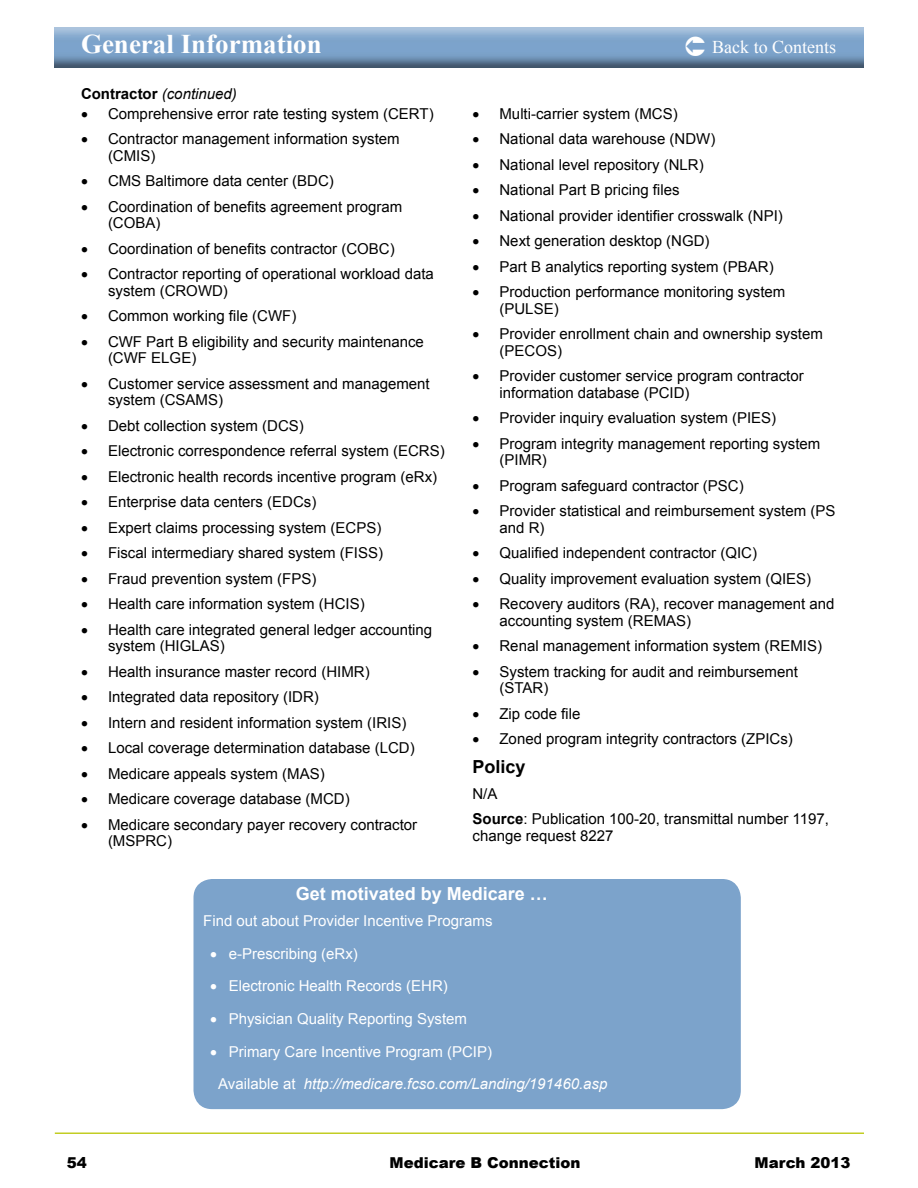
<style>
.page{position:relative;width:918px;height:1188px;background:#fff}
.page>*{position:absolute;margin:0;border:0;box-sizing:border-box;transform-origin:0 0}
.t1{font:700 27px "Times New Roman";color:#fff}
.t2{font:700 18px "Arial";color:#fff}
.t3{font:18px "Times New Roman";color:#fff}
.t4{font:700 18px "Arial";color:#000}
.t5{font:15px/16.5px "Arial";color:#000}
.t6{font:15px/32.7px "Arial";color:#fff}
.t7{font:900 15px "Arial";color:#000}
.t8{font:italic 15px "Arial";color:#000}
.s1{font-weight:700;font-style:normal}
.s2{font-weight:700}
.s3{font-style:italic}
</style>
<div class="page">
<hr style="left:55px;top:1132px;width:809px;height:2px;background:#c2cd23">
<img style="left:54px;top:27px;width:810px;height:40px">
<div style="left:194px;top:880px;width:546px;height:228px;background:#7ca3cb;border-radius:18px"></div>
<div style="left:194px;top:879px;width:547px;height:230px;border:2px solid #7ca3cb;border-radius:18px"></div>
<svg style="left:686px;top:36px;width:19px;height:20px"></svg>
<h1 class="t1" style="left:81px;top:25px;width:242px">General Information</h1>
<p class="t3" style="left:712px;top:35px;width:126px">Back to Contents</p>
<p class="t8" style="left:81px;top:84px;width:157px"><span class="s1">Contractor</span> (continued)</p>
<p class="t5" style="left:81px;top:106px;width:354px">• Comprehensive error rate testing system (CERT)</p>
<p class="t5" style="left:108px;top:131px;width:293px;text-indent:-27px">• Contractor management information system (CMIS)</p>
<p class="t5" style="left:81px;top:173px;width:254px">• CMS Baltimore data center (BDC)</p>
<p class="t5" style="left:108px;top:199px;width:296px;text-indent:-27px">• Coordination of benefits agreement program (COBA)</p>
<p class="t5" style="left:81px;top:241px;width:315px">• Coordination of benefits contractor (COBC)</p>
<p class="t5" style="left:108px;top:266px;width:327px;text-indent:-27px">• Contractor reporting of operational workload data system (CROWD)</p>
<p class="t5" style="left:81px;top:308px;width:217px">• Common working file (CWF)</p>
<p class="t5" style="left:108px;top:334px;width:317px;text-indent:-27px">• CWF Part B eligibility and security maintenance (CWF ELGE)</p>
<p class="t5" style="left:108px;top:376px;width:323px;text-indent:-27px">• Customer service assessment and management system (CSAMS)</p>
<p class="t5" style="left:81px;top:418px;width:224px">• Debt collection system (DCS)</p>
<p class="t5" style="left:81px;top:443px;width:365px">• Electronic correspondence referral system (ECRS)</p>
<p class="t5" style="left:81px;top:469px;width:358px">• Electronic health records incentive program (eRx)</p>
<p class="t5" style="left:81px;top:494px;width:237px">• Enterprise data centers (EDCs)</p>
<p class="t5" style="left:81px;top:520px;width:302px">• Expert claims processing system (ECPS)</p>
<p class="t5" style="left:81px;top:545px;width:304px">• Fiscal intermediary shared system (FISS)</p>
<p class="t5" style="left:81px;top:571px;width:237px">• Fraud prevention system (FPS)</p>
<p class="t5" style="left:81px;top:596px;width:285px">• Health care information system (HCIS)</p>
<p class="t5" style="left:108px;top:622px;width:326px;text-indent:-27px">• Health care integrated general ledger accounting system (HIGLAS)</p>
<p class="t5" style="left:81px;top:664px;width:290px">• Health insurance master record (HIMR)</p>
<p class="t5" style="left:81px;top:689px;width:239px">• Integrated data repository (IDR)</p>
<p class="t5" style="left:81px;top:715px;width:327px">• Intern and resident information system (IRIS)</p>
<p class="t5" style="left:81px;top:740px;width:335px">• Local coverage determination database (LCD)</p>
<p class="t5" style="left:81px;top:766px;width:245px">• Medicare appeals system (MAS)</p>
<p class="t5" style="left:81px;top:791px;width:270px">• Medicare coverage database (MCD)</p>
<p class="t5" style="left:108px;top:817px;width:311px;text-indent:-27px">• Medicare secondary payer recovery contractor (MSPRC)</p>
<p class="t5" style="left:472px;top:106px;width:207px">• Multi-carrier system (MCS)</p>
<p class="t5" style="left:472px;top:131px;width:244px">• National data warehouse (NDW)</p>
<p class="t5" style="left:472px;top:157px;width:233px">• National level repository (NLR)</p>
<p class="t5" style="left:472px;top:182px;width:209px">• National Part B pricing files</p>
<p class="t5" style="left:472px;top:208px;width:312px">• National provider identifier crosswalk (NPI)</p>
<p class="t5" style="left:472px;top:233px;width:239px">• Next generation desktop (NGD)</p>
<p class="t5" style="left:472px;top:259px;width:303px">• Part B analytics reporting system (PBAR)</p>
<p class="t5" style="left:500px;top:284px;width:287px;text-indent:-27px">• Production performance monitoring system (PULSE)</p>
<p class="t5" style="left:500px;top:326px;width:325px;text-indent:-27px">• Provider enrollment chain and ownership system (PECOS)</p>
<p class="t5" style="left:500px;top:368px;width:306px;text-indent:-27px">• Provider customer service program contractor information database (PCID)</p>
<p class="t5" style="left:472px;top:410px;width:305px">• Provider inquiry evaluation system (PIES)</p>
<p class="t5" style="left:500px;top:436px;width:322px;text-indent:-27px">• Program integrity management reporting system (PIMR)</p>
<p class="t5" style="left:472px;top:478px;width:273px">• Program safeguard contractor (PSC)</p>
<p class="t5" style="left:500px;top:503px;width:337px;text-indent:-27px">• Provider statistical and reimbursement system (PS and R)</p>
<p class="t5" style="left:472px;top:545px;width:286px">• Qualified independent contractor (QIC)</p>
<p class="t5" style="left:472px;top:571px;width:340px">• Quality improvement evaluation system (QIES)</p>
<p class="t5" style="left:500px;top:596px;width:337px;text-indent:-27px">• Recovery auditors (RA), recover management and accounting system (REMAS)</p>
<p class="t5" style="left:472px;top:638px;width:351px">• Renal management information system (REMIS)</p>
<p class="t5" style="left:500px;top:664px;width:300px;text-indent:-27px">• System tracking for audit and reimbursement (STAR)</p>
<p class="t5" style="left:472px;top:706px;width:109px">• Zip code file</p>
<p class="t5" style="left:472px;top:731px;width:322px">• Zoned program integrity contractors (ZPICs)</p>
<p class="t4" style="left:472px;top:755px;width:55px">Policy</p>
<p class="t5" style="left:472px;top:781px;width:358px;line-height:25.5px">N/A<br><span class="s2">Source</span>: Publication 100-20, transmittal number 1197,</p>
<p class="t5" style="left:472px;top:827px;width:142px">change request 8227</p>
<p class="t2" style="left:296px;top:882px;width:254px">Get motivated by Medicare …</p>
<p class="t6" style="left:203px;top:904px;width:291px">Find out about Provider Incentive Programs</p>
<p class="t6" style="left:210px;top:937px;width:149px">• e-Prescribing (eRx)</p>
<p class="t6" style="left:210px;top:970px;width:239px">• Electronic Health Records (EHR)</p>
<p class="t6" style="left:210px;top:1002px;width:259px">• Physician Quality Reporting System</p>
<p class="t6" style="left:218px;top:1035px;width:391px;text-indent:-8px">• Primary Care Incentive Program (PCIP)<br>Available at <span class="s3">http://medicare.fcso.com/Landing/191460.asp</span></p>
<p class="t7" style="left:67px;top:1151px;width:22px">54</p>
<p class="t7" style="left:390px;top:1151px;width:193px">Medicare B Connection</p>
<p class="t7" style="left:755px;top:1151px;width:97px">March 2013</p>
</div>
